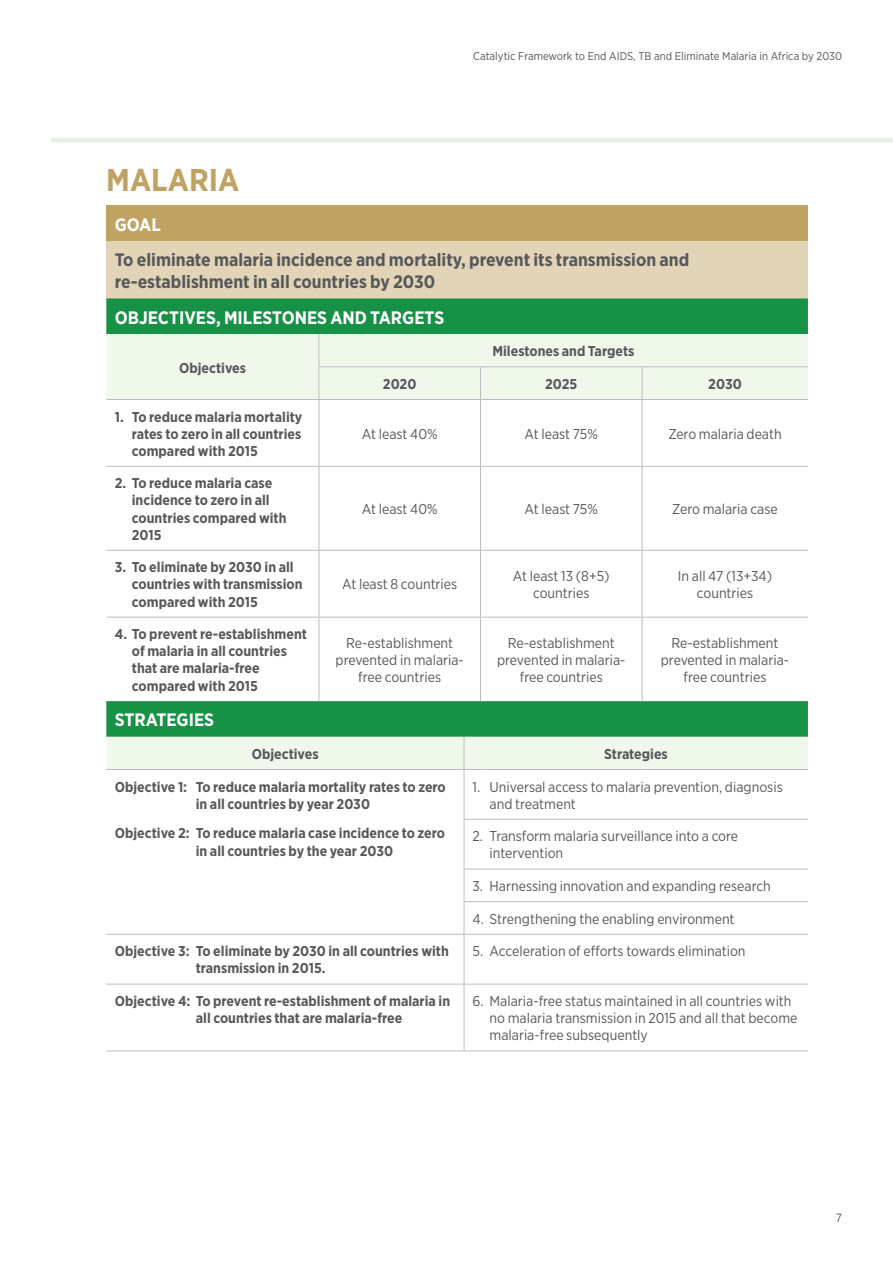
<style>
.page{position:relative;width:893px;height:1263px;background:#fff}
.page>*{position:absolute;margin:0;border:0;box-sizing:border-box;transform-origin:0 0}
.t1{font:700 31.5px "Gotham Narrow";color:#c0a363}
.t2{font:700 18px/21.6px "Gotham Narrow";color:#57585a}
.t3{font:700 18px "Gotham Narrow";color:#fff}
.t4{font:700 14.25px/17.1px "Gotham Narrow";color:#57585a}
.t5{font:14.25px/17.1px "Gotham Narrow";color:#57585a;text-align:center}
.t6{font:12px "Gotham Narrow";color:#57585a}
.t7{font:11.25px "Gotham Narrow";color:#57585a}
</style>
<div class="page">
<div style="left:106px;top:206px;width:702px;height:35px;background:#c0a363"></div>
<div style="left:106px;top:241px;width:702px;height:57px;background:#e2d4b7"></div>
<div style="left:106px;top:298px;width:702px;height:36px;background:#179145"></div>
<svg style="left:106px;top:334px;width:702px;height:435px"></svg>
<hr style="left:319px;top:366px;width:145px;height:1px;background:#bcbdc0">
<svg style="left:464px;top:366px;width:16px;height:1px"></svg>
<hr style="left:480px;top:366px;width:162px;height:1px;background:#bcbdc0">
<hr style="left:642px;top:366px;width:166px;height:1px;background:#bcbdc0">
<hr style="left:106px;top:550px;width:213px;height:1px;background:#bcbdc0">
<hr style="left:319px;top:550px;width:145px;height:1px;background:#bcbdc0">
<svg style="left:464px;top:550px;width:16px;height:1px"></svg>
<hr style="left:480px;top:550px;width:162px;height:1px;background:#bcbdc0">
<hr style="left:642px;top:550px;width:166px;height:1px;background:#bcbdc0">
<hr style="left:106px;top:617px;width:213px;height:1px;background:#bcbdc0">
<hr style="left:319px;top:617px;width:145px;height:1px;background:#bcbdc0">
<svg style="left:464px;top:617px;width:16px;height:1px"></svg>
<hr style="left:480px;top:617px;width:162px;height:1px;background:#bcbdc0">
<hr style="left:642px;top:617px;width:166px;height:1px;background:#bcbdc0">
<hr style="left:106px;top:769px;width:213px;height:1px;background:#bcbdc0">
<hr style="left:319px;top:769px;width:145px;height:1px;background:#bcbdc0">
<svg style="left:464px;top:769px;width:16px;height:1px"></svg>
<hr style="left:480px;top:769px;width:162px;height:1px;background:#bcbdc0">
<hr style="left:642px;top:769px;width:166px;height:1px;background:#bcbdc0">
<svg style="left:464px;top:819px;width:16px;height:1px"></svg>
<hr style="left:480px;top:819px;width:162px;height:1px;background:#bcbdc0">
<hr style="left:642px;top:819px;width:166px;height:1px;background:#bcbdc0">
<svg style="left:465px;top:869px;width:15px;height:1px"></svg>
<hr style="left:480px;top:869px;width:162px;height:1px;background:#bcbdc0">
<hr style="left:642px;top:869px;width:166px;height:1px;background:#bcbdc0">
<svg style="left:464px;top:901px;width:16px;height:1px"></svg>
<hr style="left:480px;top:901px;width:162px;height:1px;background:#bcbdc0">
<hr style="left:642px;top:901px;width:166px;height:1px;background:#bcbdc0">
<hr style="left:106px;top:934px;width:213px;height:1px;background:#bcbdc0">
<hr style="left:319px;top:934px;width:145px;height:1px;background:#bcbdc0">
<svg style="left:464px;top:934px;width:16px;height:1px"></svg>
<hr style="left:480px;top:934px;width:162px;height:1px;background:#bcbdc0">
<hr style="left:642px;top:934px;width:166px;height:1px;background:#bcbdc0">
<hr style="left:106px;top:984px;width:213px;height:1px;background:#bcbdc0">
<hr style="left:319px;top:984px;width:145px;height:1px;background:#bcbdc0">
<svg style="left:465px;top:984px;width:15px;height:1px"></svg>
<hr style="left:480px;top:984px;width:162px;height:1px;background:#bcbdc0">
<hr style="left:642px;top:984px;width:166px;height:1px;background:#bcbdc0">
<hr style="left:319px;top:334px;width:1px;height:32px;background:#bcbdc0">
<hr style="left:319px;top:367px;width:1px;height:32px;background:#bcbdc0">
<hr style="left:480px;top:367px;width:1px;height:32px;background:#bcbdc0">
<hr style="left:319px;top:400px;width:1px;height:66px;background:#bcbdc0">
<hr style="left:480px;top:400px;width:1px;height:66px;background:#bcbdc0">
<hr style="left:319px;top:467px;width:1px;height:83px;background:#bcbdc0">
<hr style="left:480px;top:467px;width:1px;height:83px;background:#bcbdc0">
<hr style="left:319px;top:551px;width:1px;height:66px;background:#bcbdc0">
<hr style="left:480px;top:551px;width:1px;height:66px;background:#bcbdc0">
<hr style="left:319px;top:617px;width:1px;height:84px;background:#bcbdc0">
<hr style="left:480px;top:617px;width:1px;height:84px;background:#bcbdc0">
<hr style="left:464px;top:737px;width:1px;height:32px;background:#bcbdc0">
<hr style="left:464px;top:770px;width:1px;height:49px;background:#bcbdc0">
<hr style="left:464px;top:820px;width:1px;height:49px;background:#bcbdc0">
<hr style="left:464px;top:869px;width:1px;height:32px;background:#bcbdc0">
<hr style="left:464px;top:902px;width:1px;height:32px;background:#bcbdc0">
<hr style="left:464px;top:935px;width:1px;height:49px;background:#bcbdc0">
<hr style="left:464px;top:984px;width:1px;height:66px;background:#bcbdc0">
<hr style="left:642px;top:367px;width:1px;height:32px;background:#bcbdc0">
<hr style="left:642px;top:400px;width:1px;height:66px;background:#bcbdc0">
<hr style="left:642px;top:467px;width:1px;height:83px;background:#bcbdc0">
<hr style="left:642px;top:551px;width:1px;height:66px;background:#bcbdc0">
<hr style="left:642px;top:617px;width:1px;height:84px;background:#bcbdc0">
<hr style="left:106px;top:399px;width:213px;height:1px;background:#bcbdc0">
<hr style="left:319px;top:399px;width:145px;height:1px;background:#bcbdc0">
<svg style="left:464px;top:399px;width:16px;height:1px"></svg>
<hr style="left:480px;top:399px;width:162px;height:1px;background:#bcbdc0">
<hr style="left:642px;top:399px;width:166px;height:1px;background:#bcbdc0">
<hr style="left:106px;top:466px;width:213px;height:1px;background:#bcbdc0">
<hr style="left:319px;top:466px;width:145px;height:1px;background:#bcbdc0">
<svg style="left:464px;top:466px;width:16px;height:1px"></svg>
<hr style="left:480px;top:466px;width:162px;height:1px;background:#bcbdc0">
<hr style="left:642px;top:466px;width:166px;height:1px;background:#bcbdc0">
<hr style="left:106px;top:1050px;width:213px;height:1px;background:#bcbdc0">
<hr style="left:319px;top:1050px;width:145px;height:1px;background:#bcbdc0">
<svg style="left:464px;top:1050px;width:16px;height:1px"></svg>
<hr style="left:480px;top:1050px;width:162px;height:1px;background:#bcbdc0">
<hr style="left:642px;top:1050px;width:166px;height:1px;background:#bcbdc0">
<hr style="left:51px;top:138px;width:842px;height:4px;background:#e6efe4">
<p class="t7" style="left:473px;top:49px;width:370px">Catalytic Framework to End AIDS, TB and Eliminate Malaria in Africa by 2030</p>
<h1 class="t1" style="left:106px;top:160px;width:135px">MALARIA</h1>
<p class="t3" style="left:115px;top:213px;width:48px">GOAL</p>
<p class="t2" style="left:115px;top:249px;width:576px">To eliminate malaria incidence and mortality, prevent its transmission and re-establishment in all countries by 2030</p>
<p class="t3" style="left:115px;top:306px;width:331px">OBJECTIVES, MILESTONES AND TARGETS</p>
<p class="t4" style="left:179px;top:359px;width:68px">Objectives</p>
<p class="t4" style="left:492px;top:342px;width:144px">Milestones and Targets</p>
<p class="t4" style="left:132px;top:408px;width:172px;text-align:justify;text-indent:-17px">1. To reduce malaria mortality rates to zero in all countries compared with 2015</p>
<p class="t4" style="left:132px;top:475px;width:156px;text-indent:-17px">2. To reduce malaria case incidence to zero in all countries compared with<br>2015</p>
<p class="t4" style="left:132px;top:559px;width:172px;text-indent:-17px">3. To eliminate by 2030 in all countries with transmission compared with 2015</p>
<p class="t4" style="left:383px;top:375px;width:35px">2020</p>
<p class="t4" style="left:545px;top:375px;width:34px">2025</p>
<p class="t4" style="left:708px;top:375px;width:35px">2030</p>
<p class="t5" style="left:362px;top:425px;width:77px">At least 40%</p>
<p class="t5" style="left:525px;top:425px;width:75px">At least 75%</p>
<p class="t5" style="left:668px;top:425px;width:115px">Zero malaria death</p>
<p class="t5" style="left:362px;top:500px;width:77px">At least 40%</p>
<p class="t5" style="left:525px;top:500px;width:75px">At least 75%</p>
<p class="t5" style="left:672px;top:500px;width:107px">Zero malaria case</p>
<p class="t5" style="left:342px;top:576px;width:117px">At least 8 countries</p>
<p class="t5" style="left:513px;top:567px;width:98px">At least 13 (8+5) countries</p>
<p class="t5" style="left:678px;top:567px;width:96px">In all 47 (13+34) countries</p>
<p class="t4" style="left:132px;top:625px;width:177px;text-indent:-17px">4. To prevent re-establishment of malaria in all countries that are malaria-free compared with 2015</p>
<p class="t5" style="left:336px;top:634px;width:130px">Re-establishment prevented in malaria&shy;free countries</p>
<p class="t5" style="left:497px;top:634px;width:130px">Re-establishment prevented in malaria&shy;free countries</p>
<p class="t5" style="left:661px;top:634px;width:130px">Re-establishment prevented in malaria&shy;free countries</p>
<p class="t3" style="left:115px;top:708px;width:101px">STRATEGIES</p>
<p class="t4" style="left:252px;top:745px;width:68px">Objectives</p>
<p class="t4" style="left:604px;top:745px;width:65px">Strategies</p>
<p class="t4" style="left:115px;top:778px;width:332px;text-align:center">Objective 1: To reduce malaria mortality rates to zero in all countries by year 2030</p>
<p class="t4" style="left:196px;top:825px;width:251px;text-indent:-81px">Objective 2: To reduce malaria case incidence to zero in all countries by the year 2030</p>
<p class="t5" style="left:490px;top:778px;width:295px;text-align:left;text-indent:-17px">1. Universal access to malaria prevention, diagnosis and treatment</p>
<p class="t5" style="left:490px;top:827px;width:250px;text-align:left;text-indent:-17px">2. Transform malaria surveillance into a core intervention</p>
<p class="t5" style="left:473px;top:877px;width:300px">3. Harnessing innovation and expanding research</p>
<p class="t5" style="left:473px;top:910px;width:264px">4. Strengthening the enabling environment</p>
<p class="t4" style="left:196px;top:943px;width:255px;text-indent:-81px">Objective 3: To eliminate by 2030 in all countries with transmission in 2015.</p>
<p class="t5" style="left:473px;top:942px;width:275px">5. Acceleration of efforts towards elimination</p>
<p class="t4" style="left:196px;top:992px;width:256px;text-indent:-81px">Objective 4: To prevent re-establishment of malaria in all countries that are malaria-free</p>
<p class="t5" style="left:490px;top:992px;width:310px;text-align:left;text-indent:-17px">6. Malaria-free status maintained in all countries with no malaria transmission in 2015 and all that become malaria-free subsequently</p>
<p class="t6" style="left:836px;top:1210px;width:8px">7</p>
</div>
